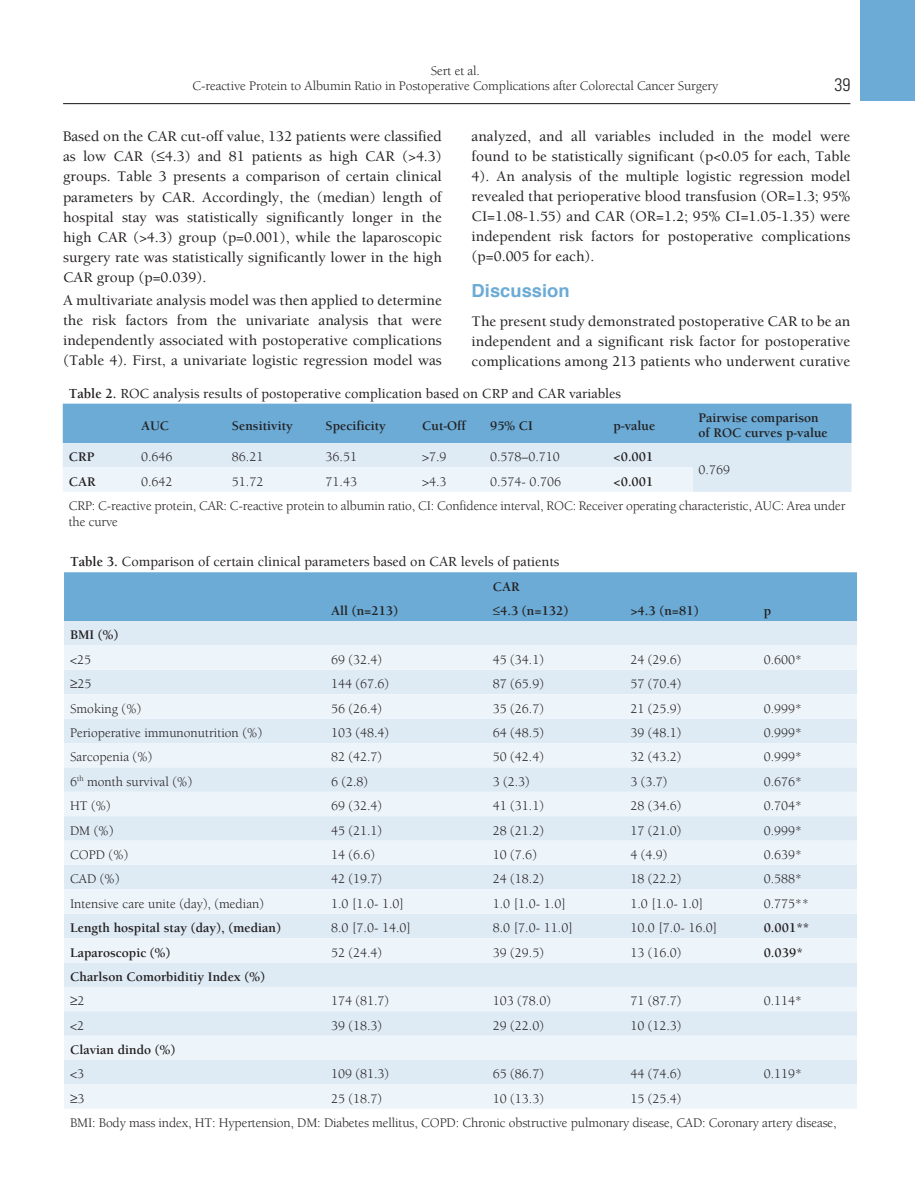
<style>
.page{position:relative;width:915px;height:1191px;background:#fff}
.page>*{position:absolute;margin:0;border:0;box-sizing:border-box;transform-origin:0 0}
.t1{font:700 18px "Helvetica";color:#6babd5}
.t2{font:18px "Univers Cond Light Tr";color:#231f20}
.t3{font:500 15px/20.2px "Berkeley";color:#231f20;text-align:justify}
.t4{font:500 14.25px "Berkeley";color:#231f20}
.t5{font:13.5px/15px "Berkeley";letter-spacing:-.01em;color:#231f20}
.t6{font:700 13.5px/15px "Berkeley";color:#231f20}
.s1{font-weight:700}
</style>
<div class="page">
<hr style="left:63px;top:103px;width:787px;height:1px;background:#231f20">
<div style="left:859px;top:0;width:55px;height:101px;background:#6babd5"></div>
<svg style="left:63px;top:403px;width:788px;height:89px;background:#afd0e7"></svg>
<div style="left:64px;top:572px;width:792px;height:49px;background:#6babd5"></div>
<div style="left:64px;top:621px;width:792px;height:24px;background:#deeaf4"></div>
<svg style="left:64px;top:645px;width:792px;height:463px;background:#e6eff7"></svg>
<p class="t5" style="left:192px;top:63px;width:527px;text-align:center">Sert et al.<br>C-reactive Protein to Albumin Ratio in Postoperative Complications after Colorectal Cancer Surgery</p>
<p class="t3" style="left:63px;top:126px;width:380px">Based on the CAR cut-off value, 132 patients were classified as low CAR (≤4.3) and 81 patients as high CAR (&gt;4.3) groups. Table 3 presents a comparison of certain clinical parameters by CAR. Accordingly, the (median) length of hospital stay was statistically significantly longer in the high CAR (&gt;4.3) group (p=0.001), while the laparoscopic surgery rate was statistically significantly lower in the high CAR group (p=0.039).</p>
<p class="t3" style="left:63px;top:290px;width:380px">A multivariate analysis model was then applied to determine the risk factors from the univariate analysis that were independently associated with postoperative complications (Table 4). First, a univariate logistic regression model was</p>
<h1 class="t2" style="left:834px;top:74px;width:17px">39</h1>
<p class="t3" style="left:471px;top:126px;width:380px">analyzed, and all variables included in the model were found to be statistically significant (p&lt;0.05 for each, Table 4). An analysis of the multiple logistic regression model revealed that perioperative blood transfusion (OR=1.3; 95% CI=1.08-1.55) and CAR (OR=1.2; 95% CI=1.05-1.35) were independent risk factors for postoperative complications (p=0.005 for each).</p>
<h1 class="t1" style="left:471px;top:276px;width:99px">Discussion</h1>
<p class="t3" style="left:471px;top:311px;width:380px">The present study demonstrated postoperative CAR to be an independent and a significant risk factor for postoperative complications among 213 patients who underwent curative</p>
<p class="t4" style="left:69px;top:384px;width:553px"><span class="s1">Table 2.</span> ROC analysis results of postoperative complication based on CRP and CAR variables</p>
<p class="t6" style="left:141px;top:417px;width:30px">AUC</p>
<p class="t6" style="left:232px;top:417px;width:62px">Sensitivity</p>
<p class="t6" style="left:325px;top:417px;width:62px">Specificity</p>
<p class="t6" style="left:422px;top:417px;width:45px">Cut-Off</p>
<p class="t6" style="left:490px;top:417px;width:44px">95% CI</p>
<p class="t6" style="left:613px;top:417px;width:43px">p-value</p>
<p class="t6" style="left:698px;top:410px;width:131px">Pairwise comparison of ROC curves p-value</p>
<p class="t6" style="left:69px;top:449px;width:27px">CRP</p>
<p class="t5" style="left:141px;top:449px;width:33px">0.646</p>
<p class="t5" style="left:232px;top:449px;width:33px">86.21</p>
<p class="t5" style="left:325px;top:449px;width:33px">36.51</p>
<p class="t5" style="left:422px;top:449px;width:26px">&gt;7.9</p>
<p class="t5" style="left:490px;top:449px;width:71px">0.578–0.710</p>
<p class="t6" style="left:613px;top:449px;width:41px">&lt;0.001</p>
<p class="t5" style="left:698px;top:461px;width:33px">0.769</p>
<p class="t6" style="left:69px;top:474px;width:29px">CAR</p>
<p class="t5" style="left:141px;top:474px;width:33px">0.642</p>
<p class="t5" style="left:232px;top:474px;width:33px">51.72</p>
<p class="t5" style="left:325px;top:474px;width:33px">71.43</p>
<p class="t5" style="left:422px;top:474px;width:26px">&gt;4.3</p>
<p class="t5" style="left:490px;top:474px;width:73px">0.574- 0.706</p>
<p class="t6" style="left:613px;top:474px;width:41px">&lt;0.001</p>
<p class="t5" style="left:69px;top:497px;width:778px;line-height:16.2px">CRP: C-reactive protein, CAR: C-reactive protein to albumin ratio, CI: Confidence interval, ROC: Receiver operating characteristic, AUC: Area under the curve</p>
<p class="t4" style="left:70px;top:553px;width:491px"><span class="s1">Table 3.</span> Comparison of certain clinical parameters based on CAR levels of patients</p>
<p class="t6" style="left:492px;top:578px;width:29px">CAR</p>
<p class="t6" style="left:331px;top:603px;width:69px">All (n=213)</p>
<p class="t6" style="left:492px;top:603px;width:77px">≤4.3 (n=132)</p>
<p class="t6" style="left:630px;top:603px;width:70px">&gt;4.3 (n=81)</p>
<p class="t6" style="left:763px;top:603px;width:9px">p</p>
<p class="t6" style="left:70px;top:627px;width:50px">BMI (%)</p>
<p class="t5" style="left:70px;top:652px;width:23px">&lt;25</p>
<p class="t5" style="left:331px;top:652px;width:53px">69 (32.4)</p>
<p class="t5" style="left:492px;top:652px;width:53px">45 (34.1)</p>
<p class="t5" style="left:630px;top:652px;width:53px">24 (29.6)</p>
<p class="t5" style="left:763px;top:652px;width:40px">0.600*</p>
<p class="t5" style="left:70px;top:676px;width:23px">≥25</p>
<p class="t5" style="left:331px;top:676px;width:60px">144 (67.6)</p>
<p class="t5" style="left:492px;top:676px;width:53px">87 (65.9)</p>
<p class="t5" style="left:630px;top:676px;width:53px">57 (70.4)</p>
<p class="t5" style="left:70px;top:700px;width:73px">Smoking (%)</p>
<p class="t5" style="left:331px;top:700px;width:53px">56 (26.4)</p>
<p class="t5" style="left:492px;top:700px;width:53px">35 (26.7)</p>
<p class="t5" style="left:630px;top:700px;width:53px">21 (25.9)</p>
<p class="t5" style="left:763px;top:700px;width:40px">0.999*</p>
<p class="t5" style="left:70px;top:725px;width:193px">Perioperative immunonutrition (%)</p>
<p class="t5" style="left:331px;top:725px;width:60px">103 (48.4)</p>
<p class="t5" style="left:492px;top:725px;width:53px">64 (48.5)</p>
<p class="t5" style="left:630px;top:725px;width:53px">39 (48.1)</p>
<p class="t5" style="left:763px;top:725px;width:40px">0.999*</p>
<p class="t5" style="left:70px;top:749px;width:84px">Sarcopenia (%)</p>
<p class="t5" style="left:331px;top:749px;width:53px">82 (42.7)</p>
<p class="t5" style="left:492px;top:749px;width:53px">50 (42.4)</p>
<p class="t5" style="left:630px;top:749px;width:53px">32 (43.2)</p>
<p class="t5" style="left:763px;top:749px;width:40px">0.999*</p>
<p class="t5" style="left:70px;top:774px;width:124px">6<sup>th</sup> month survival (%)</p>
<p class="t5" style="left:331px;top:774px;width:39px">6 (2.8)</p>
<p class="t5" style="left:492px;top:774px;width:39px">3 (2.3)</p>
<p class="t5" style="left:630px;top:774px;width:39px">3 (3.7)</p>
<p class="t5" style="left:763px;top:774px;width:40px">0.676*</p>
<p class="t5" style="left:70px;top:798px;width:42px">HT (%)</p>
<p class="t5" style="left:331px;top:798px;width:53px">69 (32.4)</p>
<p class="t5" style="left:492px;top:798px;width:53px">41 (31.1)</p>
<p class="t5" style="left:630px;top:798px;width:53px">28 (34.6)</p>
<p class="t5" style="left:763px;top:798px;width:40px">0.704*</p>
<p class="t5" style="left:70px;top:822px;width:45px">DM (%)</p>
<p class="t5" style="left:331px;top:822px;width:53px">45 (21.1)</p>
<p class="t5" style="left:492px;top:822px;width:53px">28 (21.2)</p>
<p class="t5" style="left:630px;top:822px;width:53px">17 (21.0)</p>
<p class="t5" style="left:763px;top:822px;width:40px">0.999*</p>
<p class="t5" style="left:70px;top:847px;width:60px">COPD (%)</p>
<p class="t5" style="left:331px;top:847px;width:46px">14 (6.6)</p>
<p class="t5" style="left:492px;top:847px;width:46px">10 (7.6)</p>
<p class="t5" style="left:630px;top:847px;width:39px">4 (4.9)</p>
<p class="t5" style="left:763px;top:847px;width:40px">0.639*</p>
<p class="t5" style="left:70px;top:871px;width:51px">CAD (%)</p>
<p class="t5" style="left:331px;top:871px;width:53px">42 (19.7)</p>
<p class="t5" style="left:492px;top:871px;width:53px">24 (18.2)</p>
<p class="t5" style="left:630px;top:871px;width:53px">18 (22.2)</p>
<p class="t5" style="left:763px;top:871px;width:40px">0.588*</p>
<p class="t5" style="left:70px;top:895px;width:195px">Intensive care unite (day), (median)</p>
<p class="t5" style="left:331px;top:895px;width:75px">1.0 [1.0- 1.0]</p>
<p class="t5" style="left:492px;top:895px;width:75px">1.0 [1.0- 1.0]</p>
<p class="t5" style="left:630px;top:895px;width:75px">1.0 [1.0- 1.0]</p>
<p class="t5" style="left:763px;top:895px;width:47px">0.775**</p>
<p class="t6" style="left:70px;top:920px;width:212px">Length hospital stay (day), (median)</p>
<p class="t5" style="left:331px;top:920px;width:82px">8.0 [7.0- 14.0]</p>
<p class="t5" style="left:492px;top:920px;width:82px">8.0 [7.0- 11.0]</p>
<p class="t5" style="left:630px;top:920px;width:89px">10.0 [7.0- 16.0]</p>
<p class="t6" style="left:763px;top:920px;width:47px">0.001**</p>
<p class="t6" style="left:70px;top:944px;width:102px">Laparoscopic (%)</p>
<p class="t5" style="left:331px;top:944px;width:53px">52 (24.4)</p>
<p class="t5" style="left:492px;top:944px;width:53px">39 (29.5)</p>
<p class="t5" style="left:630px;top:944px;width:53px">13 (16.0)</p>
<p class="t6" style="left:763px;top:944px;width:41px">0.039*</p>
<p class="t6" style="left:70px;top:969px;width:196px">Charlson Comorbiditiy Index (%)</p>
<p class="t5" style="left:70px;top:993px;width:16px">≥2</p>
<p class="t5" style="left:331px;top:993px;width:60px">174 (81.7)</p>
<p class="t5" style="left:492px;top:993px;width:60px">103 (78.0)</p>
<p class="t5" style="left:630px;top:993px;width:53px">71 (87.7)</p>
<p class="t5" style="left:763px;top:993px;width:40px">0.114*</p>
<p class="t5" style="left:70px;top:1017px;width:16px">&lt;2</p>
<p class="t5" style="left:331px;top:1017px;width:53px">39 (18.3)</p>
<p class="t5" style="left:492px;top:1017px;width:53px">29 (22.0)</p>
<p class="t5" style="left:630px;top:1017px;width:53px">10 (12.3)</p>
<p class="t6" style="left:70px;top:1042px;width:107px">Clavian dindo (%)</p>
<p class="t5" style="left:70px;top:1066px;width:16px">&lt;3</p>
<p class="t5" style="left:331px;top:1066px;width:60px">109 (81.3)</p>
<p class="t5" style="left:492px;top:1066px;width:53px">65 (86.7)</p>
<p class="t5" style="left:630px;top:1066px;width:53px">44 (74.6)</p>
<p class="t5" style="left:763px;top:1066px;width:40px">0.119*</p>
<p class="t5" style="left:70px;top:1090px;width:16px">≥3</p>
<p class="t5" style="left:331px;top:1090px;width:53px">25 (18.7)</p>
<p class="t5" style="left:492px;top:1090px;width:53px">10 (13.3)</p>
<p class="t5" style="left:70px;top:1086px;width:767px;line-height:24.5px;text-indent:560px">15 (25.4)<br>BMI: Body mass index, HT: Hypertension, DM: Diabetes mellitus, COPD: Chronic obstructive pulmonary disease, CAD: Coronary artery disease,</p>
</div>
